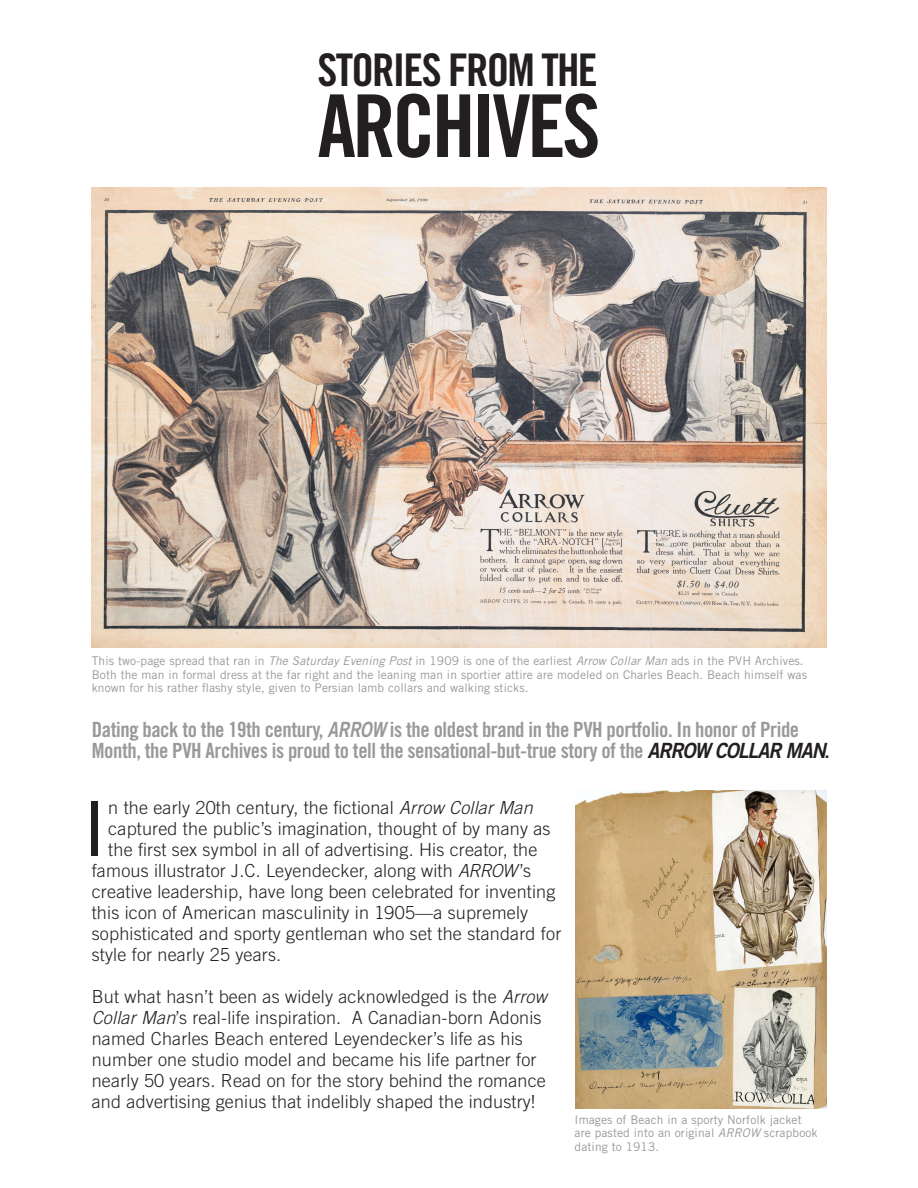
<style>
.page{position:relative;width:918px;height:1188px;background:#fff}
.page>*{position:absolute;margin:0;border:0;box-sizing:border-box;transform-origin:0 0}
.t1{font:86.7px "Trade Gothic LT Std Bd Cn 20";letter-spacing:-.04em;color:#231f20}
.t2{font:76.2px "Trade Gothic LT Std";color:#231f20}
.t3{font:45px "Trade Gothic LT Std Bd Cn 20";letter-spacing:-.04em;color:#231f20}
.t4{font:21px/21px "Trade Gothic LT Std Bd Cn 20";letter-spacing:-.02em;color:#99989b}
.t5{font:300 18px/21px "Trade Gothic LT Std";letter-spacing:.01em;color:#231f20}
.t6{font:12px/13.5px "Trade Gothic LT Std";letter-spacing:.01em;color:#99989b}
.s1{font-style:italic}
.s2{font-family:"Trade Gothic LT Std Bd 2 Obl"}
.s3{font-family:"Trade Gothic LT Std Bd 2 Obl";color:#231f20}
.s4{color:#231f20}
</style>
<div class="page">
<img style="left:92px;top:188px;width:734px;height:460px">
<img style="left:576px;top:791px;width:250px;height:317px">
<p class="t3" style="left:318px;top:43px;width:282px">STORIES FROM THE</p>
<p class="t1" style="left:318px;top:73px;width:285px">ARCHIVES</p>
<p class="t6" style="left:92px;top:654px;width:717px">This two-page spread that ran in <span class="s1">The Saturday Evening Post</span> in 1909 is one of the earliest <span class="s1">Arrow Collar Man</span> ads in the PVH Archives.<br>Both the man in formal dress at the far right and the leaning man in sportier attire are modeled on Charles Beach. Beach himself was known for his rather flashy style, given to Persian lamb collars and walking sticks.</p>
<p class="t4" style="left:92px;top:718px;width:739px">Dating back to the 19th century, <span class="s2">ARROW</span> is the oldest brand in the PVH portfolio. In honor of Pride<br>Month, the PVH Archives is proud to tell the sensational-but-true story of the <span class="s3">ARROW COLLAR MAN</span><span class="s4">.</span></p>
<p class="t2" style="left:82px;top:783px;width:27px">I</p>
<p class="t5" style="left:108px;top:797px;width:426px">n the early 20th century, the fictional <span class="s1">Arrow Collar Man</span></p>
<p class="t5" style="left:108px;top:818px;width:444px">captured the public’s imagination, thought of by many as</p>
<p class="t5" style="left:108px;top:839px;width:431px">the first sex symbol in all of advertising. His creator, the</p>
<p class="t5" style="left:92px;top:860px;width:441px">famous illustrator J.C. Leyendecker, along with <span class="s1">ARROW</span>’s</p>
<p class="t5" style="left:92px;top:881px;width:465px">creative leadership, have long been celebrated for inventing</p>
<p class="t5" style="left:92px;top:902px;width:438px">this icon of American masculinity in 1905—a supremely</p>
<p class="t5" style="left:92px;top:923px;width:471px">sophisticated and sporty gentleman who set the standard for</p>
<p class="t5" style="left:92px;top:944px;width:191px">style for nearly 25 years.</p>
<p class="t5" style="left:92px;top:986px;width:457px">But what hasn’t been as widely acknowledged is the <span class="s1">Arrow Collar Man</span>’s real-life inspiration. A Canadian-born Adonis named Charles Beach entered Leyendecker’s life as his number one studio model and became his life partner for nearly 50 years. Read on for the story behind the romance and advertising genius that indelibly shaped the industry!</p>
<p class="t6" style="left:575px;top:1113px;width:245px">Images of Beach in a sporty Norfolk jacket are pasted into an original <span class="s1">ARROW</span> scrapbook dating to 1913.</p>
</div>
